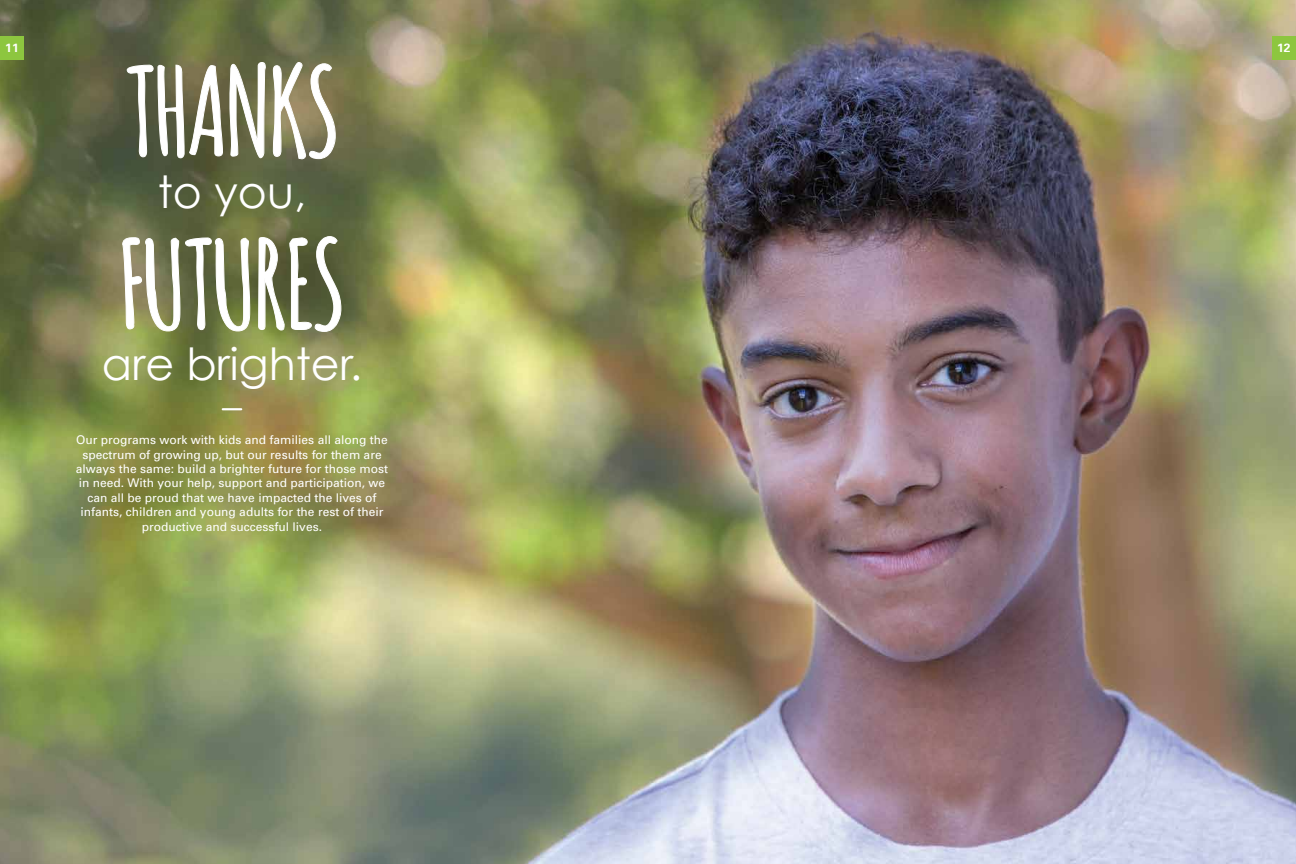
<style>
.page{position:relative;width:1296px;height:864px;background:#fff}
.page>*{position:absolute;margin:0;border:0;box-sizing:border-box;transform-origin:0 0}
.t1{font:700 120px "Amatic";color:#fff}
.t2{font:44.4px "Century Gothic";color:#fff}
.t3{font:12px/14.4px "Univers";color:#fff;text-align:center}
.t4{font:700 12px "Univers";color:#fff}
</style>
<div class="page">
<img style="left:0;top:0;width:1296px;height:864px">
<div style="left:1272px;top:36px;width:24px;height:24px;background:#8dc63f"></div>
<svg style="left:127px;top:65px;width:96px;height:93px"></svg>
<svg style="left:230px;top:62px;width:36px;height:96px"></svg>
<svg style="left:273px;top:62px;width:63px;height:97px"></svg>
<svg style="left:122px;top:237px;width:128px;height:94px"></svg>
<svg style="left:258px;top:236px;width:83px;height:96px"></svg>
<svg style="left:223px;top:408px;width:18px;height:2px"></svg>
<div style="left:0;top:36px;width:24px;height:24px;background:#8dc63f"></div>
<p class="t4" style="left:5px;top:40px;width:15px">11</p>
<h1 class="t1" style="left:126px;top:26px;width:213px">THANKS</h1>
<h2 class="t2" style="left:158px;top:164px;width:150px">to you,</h2>
<h1 class="t1" style="left:120px;top:199px;width:225px">FUTURES</h1>
<h2 class="t2" style="left:102px;top:337px;width:262px">are brighter.</h2>
<p class="t3" style="left:76px;top:432px;width:314px">Our programs work with kids and families all along the spectrum of growing up, but our results for them are always the same: build a brighter future for those most in need. With your help, support and participation, we can all be proud that we have impacted the lives of infants, children and young adults for the rest of their productive and successful lives.</p>
<p class="t4" style="left:1277px;top:40px;width:15px">12</p>
</div>
